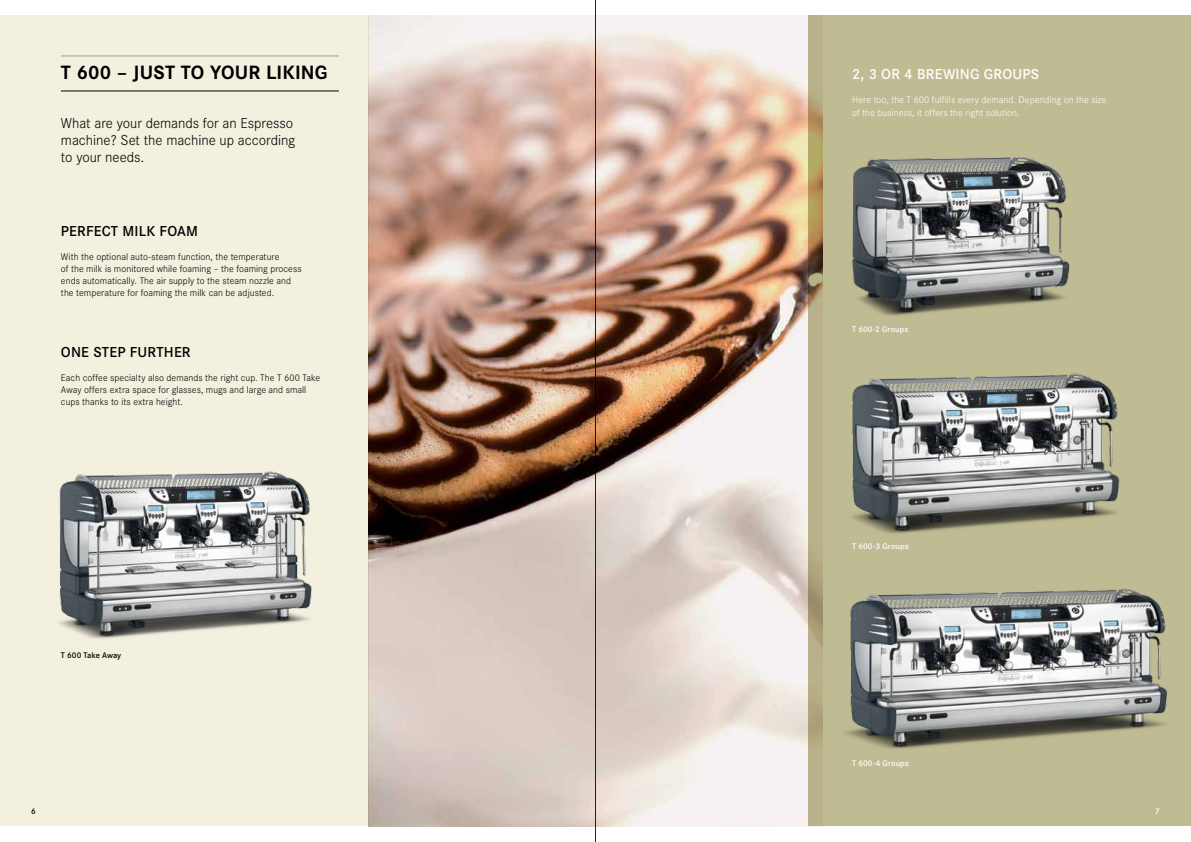
<style>
.page{position:relative;width:1191px;height:842px;background:#fff}
.page>*{position:absolute;margin:0;border:0;box-sizing:border-box;transform-origin:0 0}
.t1{font:700 20px "Corporate S";letter-spacing:.01em;color:#000}
.t2{font:300 15px/17px "Corporate S";letter-spacing:-.005em;color:#000}
.t3{font:600 15px "Corporate S";letter-spacing:.01em;color:#000}
.t4{font:600 15px "Corporate S";letter-spacing:.015em;color:#fff}
.t5{font:300 10px/12.1px "Corporate S";letter-spacing:.005em;color:#000}
.t6{font:300 10px/12px "Corporate S";letter-spacing:.005em;color:#fff}
.t7{font:600 8.5px "Corporate S";letter-spacing:.01em;color:#fff}
.t8{font:600 8.5px "Corporate S";color:#000}
</style>
<div class="page">
<img style="left:369px;top:16px;width:439px;height:810px">
<div style="left:0;top:16px;width:369px;height:810px;background:#f3f0df"></div>
<div style="left:808px;top:16px;width:383px;height:810px;background:#bfbb93"></div>
<img style="left:59px;top:471px;width:253px;height:168px">
<img style="left:816px;top:559px;width:351px;height:195px">
<img style="left:852px;top:157px;width:218px;height:159px">
<img style="left:818px;top:342px;width:302px;height:206px">
<hr style="left:61px;top:55px;width:278px;height:2px;background:#bfbb93">
<hr style="left:61px;top:91px;width:278px;height:1px;background:#000">
<hr style="left:595px;top:0;width:1px;height:842px;background:#000">
<h1 class="t1" style="left:61px;top:61px;width:268px">T 600 – JUST TO YOUR LIKING</h1>
<h2 class="t2" style="left:61px;top:114px;width:236px">What are your demands for an Espresso machine? Set the machine up according to your needs.</h2>
<h2 class="t3" style="left:61px;top:222px;width:139px">PERFECT MILK FOAM</h2>
<p class="t5" style="left:61px;top:251px;width:242px">With the optional auto-steam function, the temperature<br>of the milk is monitored while foaming – the foaming process ends automatically. The air supply to the steam nozzle and the temperature for foaming the milk can be adjusted.</p>
<h2 class="t3" style="left:61px;top:343px;width:131px">ONE STEP FURTHER</h2>
<p class="t5" style="left:61px;top:371px;width:261px">Each coffee specialty also demands the right cup. The T 600 Take<br>Away offers extra space for glasses, mugs and large and small cups thanks to its extra height.</p>
<p class="t8" style="left:61px;top:650px;width:62px">T 600 Take Away</p>
<h2 class="t4" style="left:852px;top:66px;width:189px">2, 3 OR 4 BREWING GROUPS</h2>
<p class="t6" style="left:852px;top:94px;width:256px">Here too, the T 600 fulfills every demand. Depending on the size of the business, it offers the right solution.</p>
<p class="t7" style="left:852px;top:325px;width:58px">T 600-2 Groups</p>
<p class="t7" style="left:852px;top:542px;width:58px">T 600-3 Groups</p>
<p class="t7" style="left:852px;top:758px;width:58px">T 600-4 Groups</p>
<p class="t8" style="left:31px;top:807px;width:6px">6</p>
<p class="t7" style="left:1155px;top:807px;width:6px">7</p>
</div>
